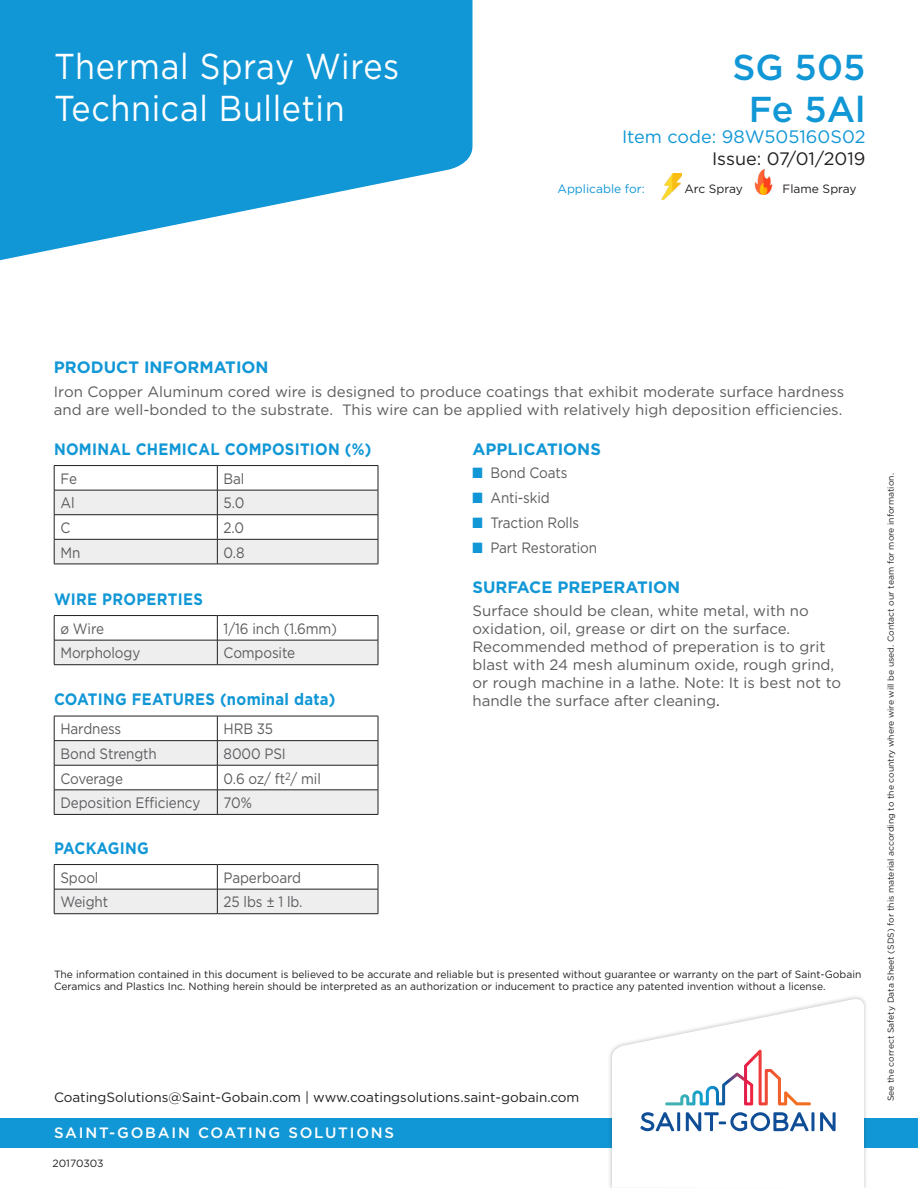
<style>
.page{position:relative;width:918px;height:1188px;background:#fff}
.page>*{position:absolute;margin:0;border:0;box-sizing:border-box;transform-origin:0 0}
.t1{font:36px/42px "Gotham";letter-spacing:.02em;color:#fff;scale:.9 1}
.t2{font:500 36px/42px "Gotham";color:#1197d6;text-align:center}
.t3{font:36px "Calibri";color:#219cdc}
.t4{font:27px "Calibri";color:#219cdc}
.t5{font:18px "Gotham";color:#1197d6}
.t6{font:18px "Gotham";color:#231f20}
.t7{font:700 16.5px "Gotham";letter-spacing:.015em;color:#1197d6;scale:.9 1}
.t8{font:700 16.5px "Gotham";letter-spacing:.015em;color:#1197d6}
.t9{font:16.5px "Calibri";letter-spacing:-.02em;color:#219cdc}
.t10{font:15px/18px "Gotham";color:#5c5c5f}
.t11{font:15px "Gotham";color:#5c5c5f;scale:.9 1}
.t12{font:500 15px "Gotham";letter-spacing:.12em;color:#fff}
.t13{font:15px "Calibri";letter-spacing:.005em;color:#000}
.t14{font:15px "Calibri";letter-spacing:-.005em;color:#219cdc}
.t15{font:15px "Gotham";letter-spacing:-.02em;color:#5c5c5f;scale:.9 1}
.t16{font:13.5px "Gotham";color:#231f20}
.t17{font:13.5px "Calibri";color:#000}
.t18{font:12px "Gotham";color:#231f20}
.t19{font:12px "Gotham";color:#1197d6}
.t20{font:10.5px/12px "Gotham";color:#231f20}
.t21{font:8.7px "Gotham";color:#231f20}
.s1{color:#1197d6}
.s2{color:#231f20}
</style>
<div class="page">
<div style="left:0;top:1118px;width:918px;height:30px;background:#1197d6"></div>
<div style="left:608px;top:995px;width:260px;height:193px;background:#231f20;opacity:.3"></div>
<svg style="left:612px;top:999px;width:252px;height:189px"></svg>
<svg style="left:640px;top:1112px;width:34px;height:19px"></svg>
<hr style="left:677px;top:1112px;width:3px;height:19px;background:#0f4d96">
<svg style="left:686px;top:1112px;width:123px;height:19px"></svg>
<hr style="left:811px;top:1112px;width:3px;height:19px;background:#0f4d96">
<svg style="left:820px;top:1112px;width:16px;height:19px"></svg>
<svg style="left:665px;top:1050px;width:146px;height:55px"></svg>
<svg style="left:0;top:0;width:472px;height:261px;fill:#1197d6"></svg>
<img style="left:661px;top:174px;width:21px;height:25px">
<img style="left:754px;top:169px;width:19px;height:26px">
<hr style="left:54px;top:465px;width:163px;height:1px;background:#231f20">
<hr style="left:217px;top:465px;width:161px;height:1px;background:#231f20">
<svg style="left:54px;top:466px;width:325px;height:98px"></svg>
<hr style="left:54px;top:564px;width:163px;height:1px;background:#231f20">
<hr style="left:217px;top:564px;width:161px;height:1px;background:#231f20">
<hr style="left:54px;top:615px;width:163px;height:1px;background:#231f20">
<hr style="left:217px;top:615px;width:161px;height:1px;background:#231f20">
<svg style="left:54px;top:616px;width:325px;height:49px"></svg>
<hr style="left:54px;top:664px;width:163px;height:1px;background:#231f20">
<hr style="left:217px;top:664px;width:161px;height:1px;background:#231f20">
<svg style="left:54px;top:716px;width:325px;height:98px"></svg>
<hr style="left:54px;top:814px;width:163px;height:1px;background:#231f20">
<hr style="left:217px;top:814px;width:161px;height:1px;background:#231f20">
<hr style="left:54px;top:864px;width:163px;height:1px;background:#231f20">
<hr style="left:217px;top:864px;width:161px;height:1px;background:#231f20">
<svg style="left:54px;top:865px;width:325px;height:49px"></svg>
<hr style="left:54px;top:913px;width:163px;height:1px;background:#231f20">
<hr style="left:217px;top:913px;width:161px;height:1px;background:#231f20">
<h1 class="t1" style="left:54px;top:45px;width:385px">Thermal Spray Wires<br>Technical Bulletin</h1>
<h1 class="t2" style="left:733px;top:46px;width:134px">SG 505<br>Fe 5Al</h1>
<p class="t5" style="left:622px;top:126px;width:245px">Item code: 98W505160S02</p>
<p class="t6" style="left:712px;top:147px;width:155px">Issue: 07/01/2019</p>
<p class="t19" style="left:558px;top:181px;width:89px">Applicable for:</p>
<p class="t18" style="left:684px;top:181px;width:60px">Arc Spray</p>
<p class="t18" style="left:783px;top:181px;width:76px">Flame Spray</p>
<h1 class="t3" style="left:763px;top:50px;width:103px">SG 685</h1>
<p class="t9" style="left:688px;top:119px;width:179px">Item code : 98W685160S02</p>
<p class="t13" style="left:755px;top:139px;width:113px">Issue: 01/01/2019</p>
<h2 class="t4" style="left:784px;top:88px;width:83px">Ni 50Cr</h2>
<p class="t14" style="left:559px;top:175px;width:90px">Applicable for:</p>
<p class="t17" style="left:688px;top:175px;width:53px">Arc Spray</p>
<p class="t17" style="left:787px;top:175px;width:68px">Flame Spray</p>
<p class="t8" style="left:54px;top:356px;width:216px">PRODUCT INFORMATION</p>
<p class="t10" style="left:54px;top:382px;width:792px">Iron Copper Aluminum cored wire is designed to produce coatings that exhibit moderate surface hardness and are well-bonded to the substrate. This wire can be applied with relatively high deposition efficiencies.</p>
<p class="t8" style="left:472px;top:438px;width:130px">APPLICATIONS</p>
<p class="t11" style="left:472px;top:463px;width:107px"><span class="s1">■</span> Bond Coats</p>
<p class="t11" style="left:472px;top:488px;width:87px"><span class="s1">■</span> Anti-skid</p>
<p class="t11" style="left:472px;top:513px;width:120px"><span class="s1">■</span> Traction Rolls</p>
<p class="t11" style="left:472px;top:538px;width:140px"><span class="s1">■</span> Part Restoration</p>
<p class="t7" style="left:54px;top:438px;width:354px">NOMINAL CHEMICAL COMPOSITION (%)</p>
<p class="t11" style="left:60px;top:469px;width:20px">Fe</p>
<p class="t11" style="left:224px;top:469px;width:25px">Bal</p>
<p class="t11" style="left:60px;top:494px;width:17px">Al</p>
<p class="t11" style="left:224px;top:494px;width:24px">5.0</p>
<p class="t11" style="left:60px;top:518px;width:13px">C</p>
<p class="t11" style="left:224px;top:518px;width:24px">2.0</p>
<p class="t11" style="left:60px;top:543px;width:24px">Mn</p>
<p class="t11" style="left:224px;top:543px;width:25px">0.8</p>
<p class="t7" style="left:54px;top:588px;width:167px">WIRE PROPERTIES</p>
<p class="t11" style="left:60px;top:619px;width:50px">ø Wire</p>
<p class="t11" style="left:224px;top:619px;width:128px">1/16 inch (1.6mm)</p>
<p class="t11" style="left:60px;top:644px;width:90px">Morphology</p>
<p class="t11" style="left:224px;top:644px;width:81px">Composite</p>
<p class="t7" style="left:54px;top:689px;width:314px">COATING FEATURES (nominal data)</p>
<p class="t11" style="left:60px;top:719px;width:69px">Hardness</p>
<p class="t11" style="left:224px;top:719px;width:57px">HRB 35</p>
<p class="t11" style="left:60px;top:744px;width:109px">Bond Strength</p>
<p class="t11" style="left:224px;top:744px;width:71px">8000 PSI</p>
<p class="t15" style="left:60px;top:769px;width:71px">Coverage</p>
<p class="t11" style="left:224px;top:769px;width:110px">0.6 oz/ ft<sup>2</sup>/ mil</p>
<p class="t11" style="left:60px;top:793px;width:157px">Deposition Efficiency</p>
<p class="t11" style="left:224px;top:793px;width:33px">70%</p>
<p class="t7" style="left:54px;top:837px;width:107px">PACKAGING</p>
<p class="t11" style="left:60px;top:868px;width:44px">Spool</p>
<p class="t11" style="left:224px;top:868px;width:88px">Paperboard</p>
<p class="t11" style="left:60px;top:893px;width:54px">Weight</p>
<p class="t11" style="left:224px;top:893px;width:89px">25 lbs ± 1 lb.</p>
<p class="t8" style="left:472px;top:576px;width:209px">SURFACE PREPERATION</p>
<p class="t10" style="left:472px;top:601px;width:370px">Surface should be clean, white metal, with no oxidation, oil, grease or dirt on the surface.<br>Recommended method of preperation is to grit blast with 24 mesh aluminum oxide, rough grind, or rough machine in a lathe. Note: It is best not to handle the surface after cleaning<span class="s2">.</span></p>
<p class="t20" style="left:54px;top:968px;width:809px">The information contained in this document is believed to be accurate and reliable but is presented without guarantee or warranty on the part of Saint-Gobain<br>Ceramics and Plastics Inc. Nothing herein should be interpreted as an authorization or inducement to practice any patented invention without a license.</p>
<p class="t16" style="left:54px;top:1089px;width:527px">CoatingSolutions@Saint-Gobain.com | www.coatingsolutions.saint-gobain.com</p>
<p class="t12" style="left:54px;top:1123px;width:342px">SAINT-GOBAIN COATING SOLUTIONS</p>
<p class="t20" style="left:52px;top:1157px;width:53px">20170303</p>
<p class="t21" style="left:885px;top:1101px;width:630px;rotate:-90deg">See the correct Safety Data Sheet (SDS) for this material according to the country where wire will be used. Contact our team for more information.</p>
</div>
